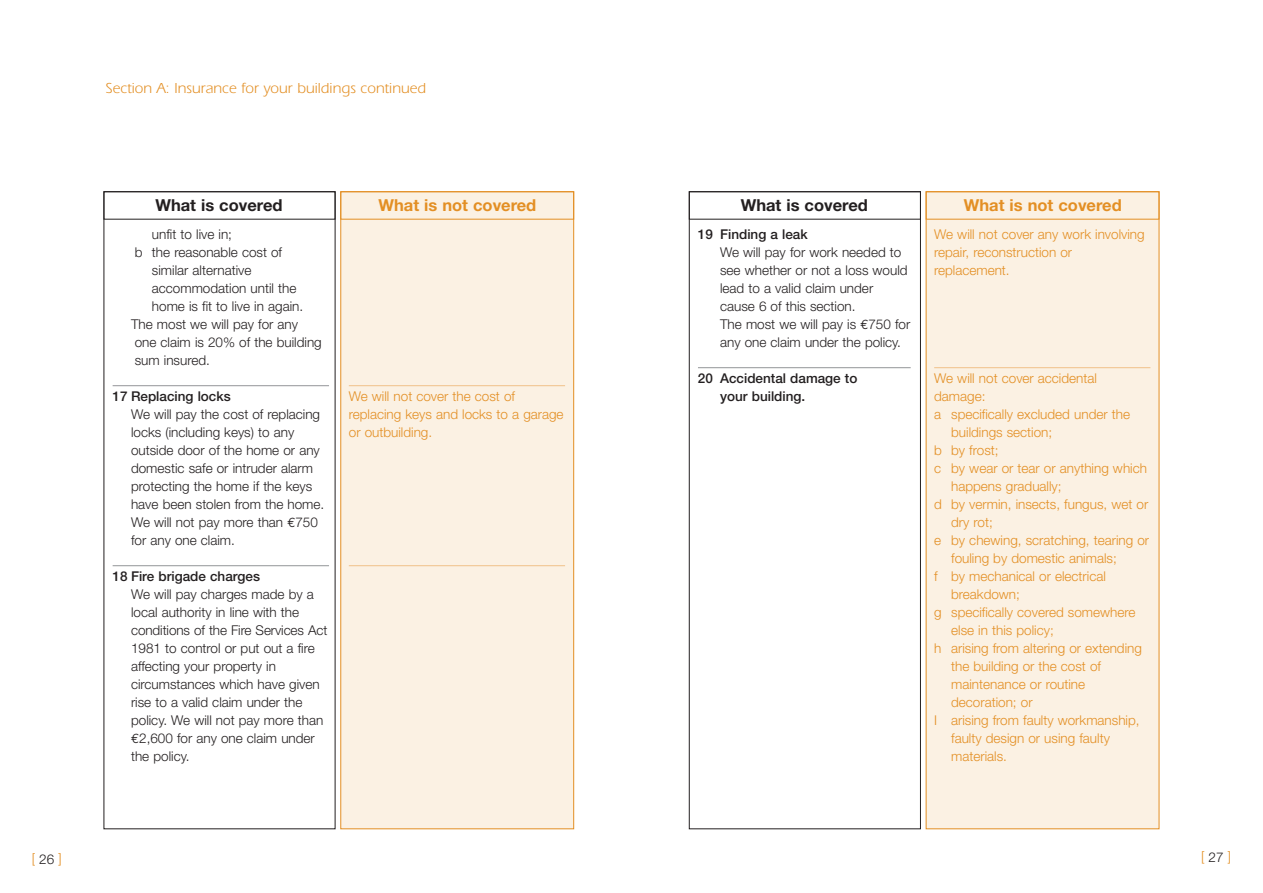
<style>
.page{position:relative;width:1263px;height:893px;background:#fff}
.page>*{position:absolute;margin:0;border:0;box-sizing:border-box;transform-origin:0 0}
.t1{font:700 16.5px "Helvetica Neue";color:#e38f24}
.t2{font:700 16.5px "Helvetica Neue";color:#231f20}
.t3{font:15px "Itc Eras";color:#e38f24}
.t4{font:300 13.5px/18px "Helvetica Neue";color:#231f20}
.t5{font:300 13.5px/18px "Helvetica Neue";color:#e38f24}
.t6{font:500 13.5px/18px "Helvetica Neue";color:#231f20}
.s1{color:#231f20}
.s2{font-family:"Euro Mono";font-weight:400}
</style>
<div class="page">
<div style="left:926px;top:192px;width:233px;height:636px;background:#fbf1e3"></div>
<div style="left:689px;top:191px;width:232px;height:29px;border:1px solid #231f20"></div>
<div style="left:926px;top:191px;width:233px;height:29px;border:1px solid #e38f24"></div>
<hr style="left:698px;top:367px;width:213px;height:1px;background:#939598">
<hr style="left:934px;top:367px;width:216px;height:1px;background:#f0c189">
<div style="left:341px;top:192px;width:232px;height:636px;background:#fbf1e3"></div>
<div style="left:104px;top:191px;width:231px;height:29px;border:1px solid #231f20"></div>
<div style="left:340px;top:191px;width:234px;height:29px;border:1px solid #e38f24"></div>
<hr style="left:113px;top:385px;width:216px;height:1px;background:#939598">
<hr style="left:113px;top:565px;width:216px;height:1px;background:#939598">
<hr style="left:349px;top:385px;width:216px;height:1px;background:#f0c189">
<hr style="left:349px;top:565px;width:216px;height:1px;background:#f0c189">
<p class="t5" style="left:32px;top:850px;width:31px">[<span class="s1">26</span>]</p>
<p class="t3" style="left:106px;top:83px;width:322px">Section A: Insurance for your buildings continued</p>
<p class="t2" style="left:155px;top:199px;width:129px">What is covered</p>
<p class="t1" style="left:379px;top:199px;width:159px">What is not covered</p>
<p class="t4" style="left:152px;top:226px;width:82px">unfit to live in;</p>
<p class="t4" style="left:135px;top:244px;width:149px">b the reasonable cost of</p>
<p class="t4" style="left:152px;top:262px;width:101px">similar alternative</p>
<p class="t4" style="left:152px;top:280px;width:146px">accommodation until the</p>
<p class="t4" style="left:152px;top:298px;width:153px">home is fit to live in again.</p>
<p class="t4" style="left:131px;top:316px;width:168px">The most we will pay for any</p>
<p class="t4" style="left:135px;top:334px;width:188px">one claim is 20% of the building</p>
<p class="t4" style="left:135px;top:352px;width:77px">sum insured.</p>
<p class="t6" style="left:113px;top:388px;width:120px">17 Replacing locks</p>
<p class="t4" style="left:131px;top:406px;width:195px">We will pay the cost of replacing locks (including keys) to any outside door of the home or any domestic safe or intruder alarm protecting the home if the keys have been stolen from the home.<br>We will not pay more than <span class="s2">€</span>750 for any one claim.</p>
<p class="t6" style="left:113px;top:568px;width:149px">18 Fire brigade charges</p>
<p class="t4" style="left:131px;top:586px;width:198px">We will pay charges made by a local authority in line with the conditions of the Fire Services Act<br>1981 to control or put out a fire affecting your property in circumstances which have given rise to a valid claim under the policy. We will not pay more than <span class="s2">€</span>2,600 for any one claim under the policy.</p>
<p class="t5" style="left:349px;top:388px;width:216px">We will not cover the cost of replacing keys and locks to a garage or outbuilding.</p>
<p class="t2" style="left:741px;top:199px;width:129px">What is covered</p>
<p class="t1" style="left:964px;top:199px;width:159px">What is not covered</p>
<p class="t6" style="left:698px;top:226px;width:111px">19 Finding a leak</p>
<p class="t4" style="left:720px;top:244px;width:192px">We will pay for work needed to see whether or not a loss would lead to a valid claim under cause 6 of this section.<br>The most we will pay is <span class="s2">€</span>750 for any one claim under the policy.</p>
<p class="t6" style="left:720px;top:370px;width:139px;text-indent:-22px">20 Accidental damage to your building.</p>
<p class="t5" style="left:934px;top:226px;width:212px">We will not cover any work involving repair, reconstruction or replacement.</p>
<p class="t5" style="left:934px;top:370px;width:164px">We will not cover accidental</p>
<p class="t5" style="left:934px;top:388px;width:53px">damage:</p>
<p class="t5" style="left:934px;top:406px;width:197px">a specifically excluded under the</p>
<p class="t5" style="left:951px;top:424px;width:103px">buildings section;</p>
<p class="t5" style="left:934px;top:442px;width:66px">b by frost;</p>
<p class="t5" style="left:934px;top:460px;width:214px">c by wear or tear or anything which</p>
<p class="t5" style="left:951px;top:478px;width:112px">happens gradually;</p>
<p class="t5" style="left:934px;top:496px;width:216px">d by vermin, insects, fungus, wet or</p>
<p class="t5" style="left:951px;top:514px;width:43px">dry rot;</p>
<p class="t5" style="left:934px;top:532px;width:217px">e by chewing, scratching, tearing or</p>
<p class="t5" style="left:951px;top:550px;width:167px">fouling by domestic animals;</p>
<p class="t5" style="left:934px;top:568px;width:173px">f by mechanical or electrical</p>
<p class="t5" style="left:951px;top:586px;width:70px">breakdown;</p>
<p class="t5" style="left:934px;top:604px;width:203px">g specifically covered somewhere</p>
<p class="t5" style="left:951px;top:622px;width:104px">else in this policy;</p>
<p class="t5" style="left:934px;top:640px;width:209px">h arising from altering or extending</p>
<p class="t5" style="left:951px;top:658px;width:151px">the building or the cost of</p>
<p class="t5" style="left:951px;top:676px;width:136px">maintenance or routine</p>
<p class="t5" style="left:951px;top:694px;width:83px">decoration; or</p>
<p class="t5" style="left:934px;top:712px;width:207px">I arising from faulty workmanship,</p>
<p class="t5" style="left:951px;top:730px;width:160px">faulty design or using faulty</p>
<p class="t5" style="left:951px;top:748px;width:57px">materials.</p>
<p class="t5" style="left:1201px;top:848px;width:31px">[<span class="s1">27</span>]</p>
</div>
